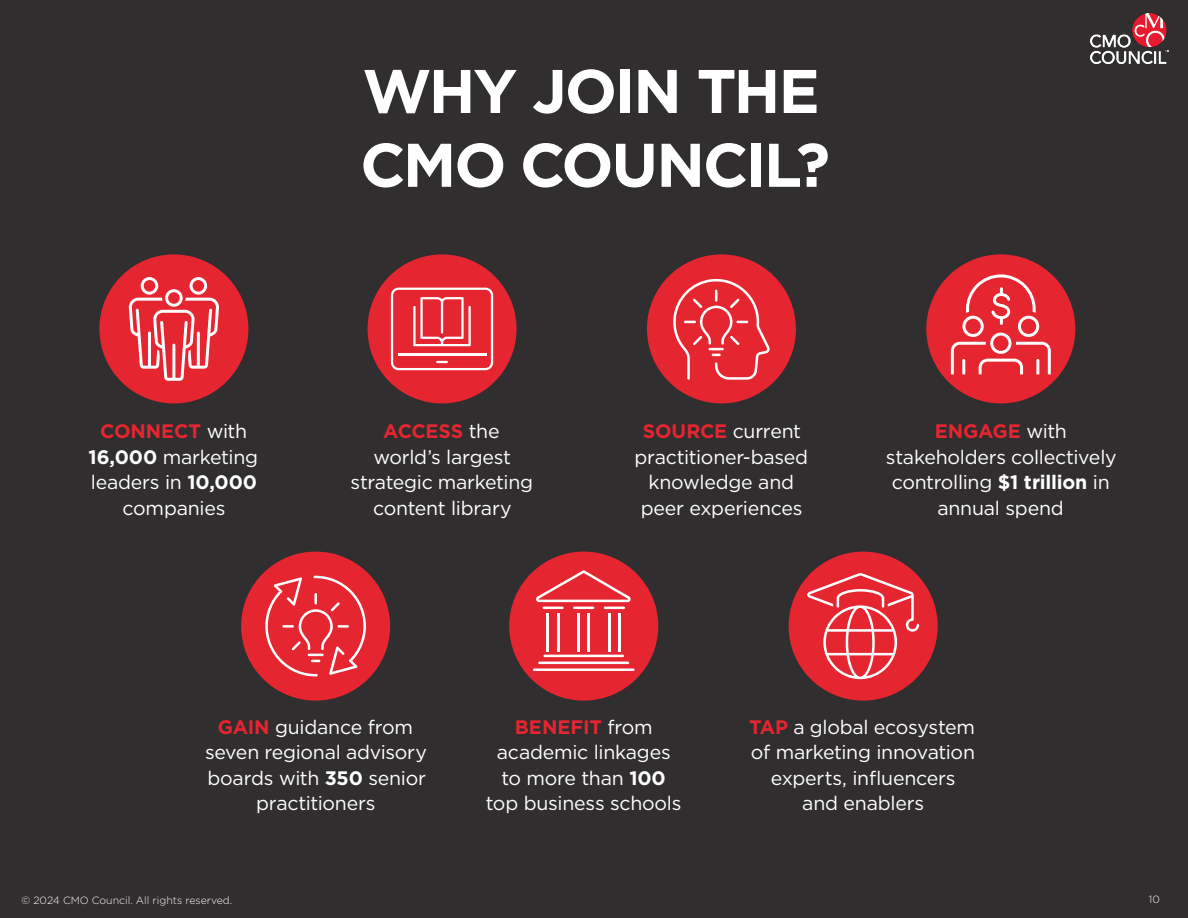
<style>
.page{position:relative;width:1188px;height:918px;background:#312e2f}
.page>*{position:absolute;margin:0;border:0;box-sizing:border-box;transform-origin:0 0}
.Report_Text{font:700 61.5px/73.8px "Gotham";letter-spacing:-.035em;color:#fff}
.Report_Text-2{font:19.5px/25.5px "Gotham";letter-spacing:-.015em;color:#fff;text-align:center}
.t1{font:300 10.5px "Gotham";color:#fbfbfa}
.s1{font-weight:700;color:#e5252f}
.s2{font-weight:700}
</style>
<div class="page">
<img style="left:1091px;top:14px;width:77px;height:50px">
<div style="left:926px;top:254px;width:149px;height:149px;background:#e5252f;border-radius:50%"></div>
<svg style="left:951px;top:274px;width:100px;height:100px"></svg>
<div style="left:509px;top:552px;width:149px;height:149px;background:#e5252f;border-radius:50%"></div>
<hr style="left:538px;top:662px;width:91px;height:2px;background:#fff">
<hr style="left:533px;top:668px;width:102px;height:3px;background:#fff">
<hr style="left:543px;top:655px;width:81px;height:2px;background:#fff">
<hr style="left:547px;top:613px;width:2px;height:38px;background:#fff">
<hr style="left:557px;top:613px;width:3px;height:38px;background:#fff">
<hr style="left:577px;top:613px;width:3px;height:38px;background:#fff">
<hr style="left:588px;top:613px;width:2px;height:38px;background:#fff">
<hr style="left:608px;top:613px;width:2px;height:38px;background:#fff">
<hr style="left:618px;top:613px;width:3px;height:38px;background:#fff">
<svg style="left:536px;top:570px;width:95px;height:32px"></svg>
<hr style="left:542px;top:607px;width:22px;height:2px;background:#fff">
<hr style="left:573px;top:607px;width:21px;height:2px;background:#fff">
<hr style="left:604px;top:607px;width:21px;height:2px;background:#fff">
<div style="left:368px;top:254px;width:149px;height:149px;background:#e5252f;border-radius:50%"></div>
<svg style="left:391px;top:288px;width:102px;height:82px"></svg>
<hr style="left:398px;top:354px;width:88px;height:2px;background:#fff">
<div style="left:789px;top:552px;width:149px;height:149px;background:#e5252f;border-radius:50%"></div>
<svg style="left:807px;top:573px;width:112px;height:106px"></svg>
<div style="left:647px;top:254px;width:149px;height:149px;background:#e5252f;border-radius:50%"></div>
<svg style="left:673px;top:279px;width:97px;height:101px"></svg>
<div style="left:99px;top:254px;width:149px;height:149px;background:#e5252f;border-radius:50%"></div>
<svg style="left:129px;top:277px;width:90px;height:104px"></svg>
<div style="left:241px;top:552px;width:149px;height:149px;background:#e5252f;border-radius:50%"></div>
<svg style="left:265px;top:576px;width:101px;height:100px"></svg>
<p class="Report_Text-2" style="left:89px;top:418px;width:171px"><span class="s1">CONNECT</span> with<br><span class="s2">16,000</span> marketing leaders in <span class="s2">10,000 </span>companies</p>
<p class="Report_Text" style="left:360px;top:54px;width:471px">WHY JOIN THE<br>CMO COUNCIL?</p>
<p class="Report_Text-2" style="left:351px;top:418px;width:184px"><span class="s1">ACCESS</span> the world’s largest strategic marketing content library</p>
<p class="Report_Text-2" style="left:635px;top:418px;width:175px"><span class="s1">SOURCE</span> current practitioner-based knowledge and peer experiences</p>
<p class="Report_Text-2" style="left:886px;top:418px;width:232px"><span class="s1">ENGAGE</span> with stakeholders collectively controlling <span class="s2">$1 trillion</span> in annual spend</p>
<p class="Report_Text-2" style="left:205px;top:713px;width:223px"><span class="s1">GAIN</span> guidance from seven regional advisory boards with <span class="s2">350</span> senior practitioners</p>
<p class="Report_Text-2" style="left:486px;top:713px;width:197px"><span class="s1">BENEFIT</span> from academic linkages to more than <span class="s2">100 </span>top business schools</p>
<p class="Report_Text-2" style="left:749px;top:713px;width:227px"><span class="s1">TAP</span> a global ecosystem of marketing innovation experts, influencers<br>and enablers</p>
<p class="t1" style="left:22px;top:894px;width:212px">© 2024 CMO Council. All rights reserved.</p>
<p class="t1" style="left:1149px;top:893px;width:12px">10</p>
</div>
